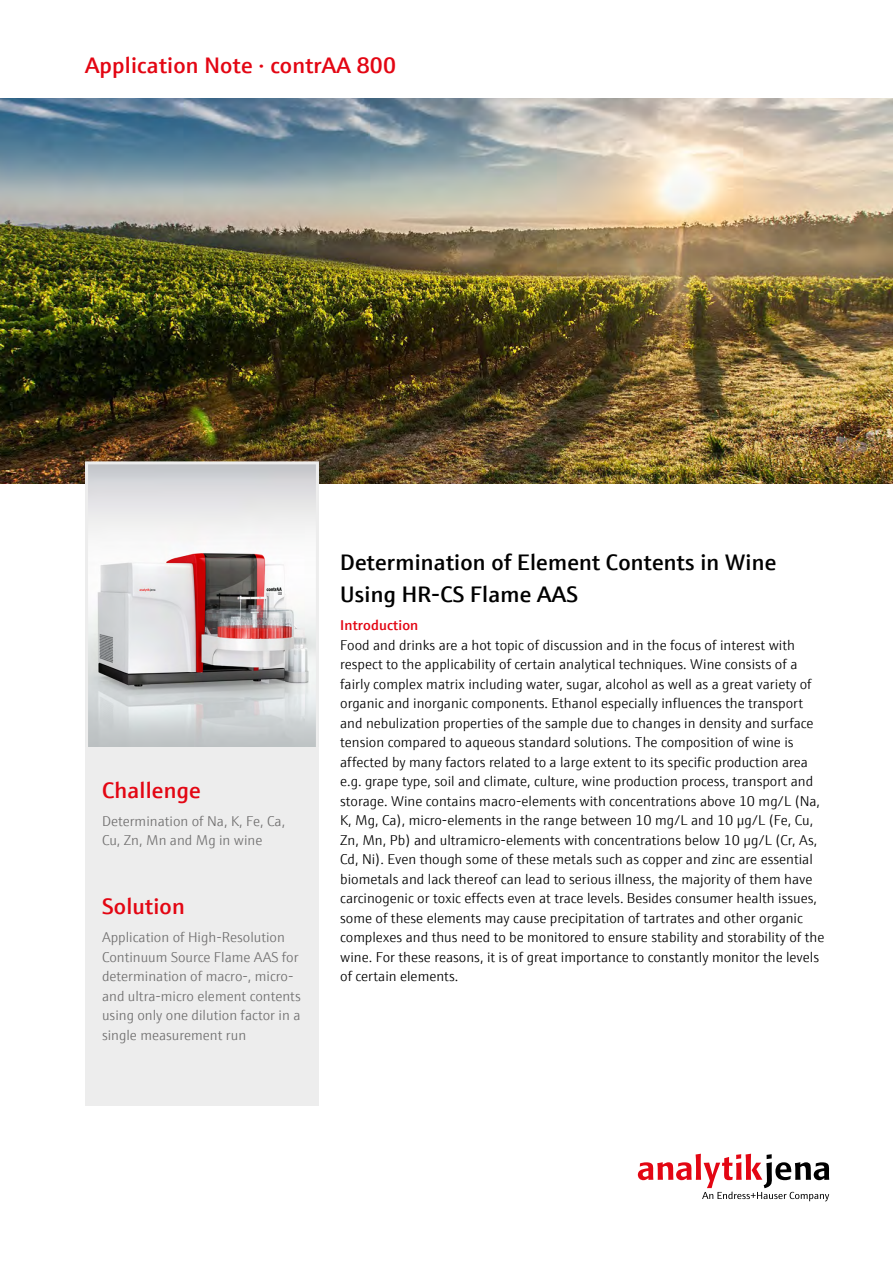
<style>
.page{position:relative;width:893px;height:1263px;background:#fff}
.page>*{position:absolute;margin:0;border:0;box-sizing:border-box;transform-origin:0 0}
.t1{font:600 22.5px/32.4px "E+H Sans";letter-spacing:.01em;color:#000}
.t2{font:600 22.5px "E+H Sans";letter-spacing:.01em;color:#e30613}
.t3{font:300 14.25px/19.5px "E+H Sans";color:#000}
.t4{font:300 14.25px/19.5px "E+H Sans";color:#706f6f}
.t5{font:600 14.25px "E+H Sans";letter-spacing:.01em;color:#e30613}
</style>
<div class="page">
<svg style="left:638px;top:1154px;width:191px;height:47px"></svg>
<img style="left:0;top:99px;width:893px;height:385px">
<img style="left:89px;top:465px;width:226px;height:282px">
<div style="left:85px;top:461px;width:234px;height:293px;border:3px solid #ededed"></div>
<div style="left:85px;top:747px;width:234px;height:359px;background:#ededed"></div>
<h1 class="t2" style="left:85px;top:48px;width:312px">Application Note · contrAA 800</h1>
<h1 class="t2" style="left:102px;top:773px;width:100px">Challenge</h1>
<p class="t4" style="left:102px;top:810px;width:185px">Determination of Na, K, Fe, Ca,<br>Cu, Zn, Mn and Mg in wine</p>
<h1 class="t2" style="left:102px;top:889px;width:84px">Solution</h1>
<p class="t4" style="left:102px;top:927px;width:200px">Application of High-Resolution<br>Continuum Source Flame AAS for determination of macro-, micro&shy;and ultra-micro element contents using only one dilution factor in a single measurement run</p>
<h1 class="t1" style="left:340px;top:544px;width:438px">Determination of Element Contents in Wine<br>Using HR-CS Flame AAS</h1>
<p class="t5" style="left:340px;top:614px;width:80px">Introduction</p>
<p class="t3" style="left:340px;top:634px;width:486px">Food and drinks are a hot topic of discussion and in the focus of interest with respect to the applicability of certain analytical techniques. Wine consists of a fairly complex matrix including water, sugar, alcohol as well as a great variety of organic and inorganic components. Ethanol especially influences the transport and nebulization properties of the sample due to changes in density and surface tension compared to aqueous standard solutions. The composition of wine is affected by many factors related to a large extent to its specific production area e.g. grape type, soil and climate, culture, wine production process, transport and storage. Wine contains macro-elements with concentrations above 10 mg/L (Na, K, Mg, Ca), micro-elements in the range between 10 mg/L and 10 μg/L (Fe, Cu, Zn, Mn, Pb) and ultramicro-elements with concentrations below 10 μg/L (Cr, As, Cd, Ni). Even though some of these metals such as copper and zinc are essential biometals and lack thereof can lead to serious illness, the majority of them have carcinogenic or toxic effects even at trace levels. Besides consumer health issues, some of these elements may cause precipitation of tartrates and other organic complexes and thus need to be monitored to ensure stability and storability of the wine. For these reasons, it is of great importance to constantly monitor the levels of certain elements.</p>
</div>
